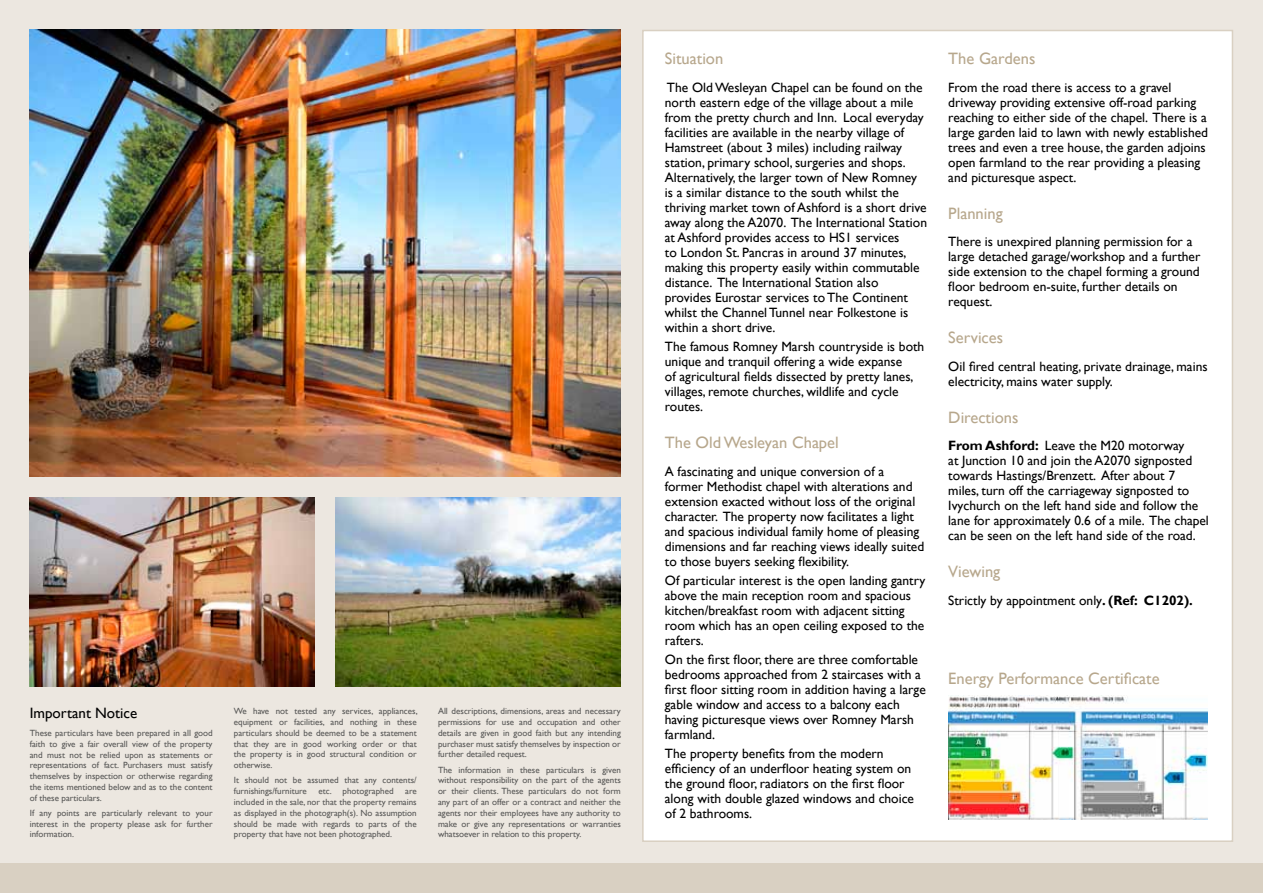
<style>
.page{position:relative;width:1263px;height:893px;background:#fff}
.page>*{position:absolute;margin:0;border:0;box-sizing:border-box;transform-origin:0 0}
.t1{font:16.5px "Gill Sans";color:#b7a78c}
.t2{font:15px "Gill Sans";color:#000}
.t3{font:13.5px/15px "Gill Sans";color:#000}
.t4{font:9px/10.8px "Gill Sans";color:#575756;text-align:justify}
.s1{font-weight:700}
</style>
<div class="page">
<div style="left:0;top:0;width:1263px;height:878px;background:#ece7e0"></div>
<div style="left:0;top:863px;width:1263px;height:30px;background:#d9d0c2"></div>
<img style="left:30px;top:30px;width:591px;height:446px">
<img style="left:30px;top:497px;width:285px;height:190px">
<img style="left:336px;top:497px;width:285px;height:190px">
<div style="left:643px;top:31px;width:589px;height:810px;background:#fff"></div>
<img style="left:948px;top:695px;width:260px;height:124px">
<p class="t2" style="left:30px;top:705px;width:109px">Important Notice</p>
<p class="t4" style="left:30px;top:728px;width:184px">These particulars have been prepared in all good faith to give a fair overall view of the property and must not be relied upon as statements or representations of fact. Purchasers must satisfy themselves by inspection or otherwise regarding the items mentioned below and as to the content of these particulars.</p>
<p class="t4" style="left:30px;top:808px;width:184px">If any points are particularly relevant to your interest in the property please ask for further information.</p>
<p class="t4" style="left:234px;top:706px;width:185px">We have not tested any services, appliances, equipment or facilities, and nothing in these particulars should be deemed to be a statement that they are in good working order or that the property is in good structural condition or otherwise.</p>
<p class="t4" style="left:234px;top:775px;width:184px">It should not be assumed that any contents/ furnishings/furniture</p>
<p class="t4" style="left:318px;top:786px;width:77px">etc. photographed</p>
<p class="t4" style="left:234px;top:786px;width:184px;text-indent:171px">are included in the sale, nor that the property remains as displayed in the photograph(s). No assumption should be made with regards to parts of the property that have not been photographed.</p>
<p class="t4" style="left:438px;top:706px;width:184px">All descriptions, dimensions, areas and necessary permissions for use and occupation and other details are given in good faith but any intending purchaser must satisfy themselves by inspection or further detailed request.</p>
<p class="t4" style="left:438px;top:764px;width:184px">The information in these particulars is given without responsibility on the part of the agents or their clients. These particulars do not form any part of an offer or a contract and neither the agents nor their employees have any authority to make or give any representations or warranties whatsoever in relation to this property.</p>
<p class="t1" style="left:665px;top:49px;width:60px">Situation</p>
<p class="t3" style="left:665px;top:80px;width:264px">The Old Wesleyan Chapel can be found on the north eastern edge of the village about a mile from the pretty church and Inn. Local everyday facilities are available in the nearby village of Hamstreet (about 3 miles) including railway station, primary school, surgeries and shops.<br>Alternatively, the larger town of New Romney is a similar distance to the south whilst the thriving market town of Ashford is a short drive away along the A2070. The International Station at Ashford provides access to HS1 services<br>to London St. Pancras in around 37 minutes, making this property easily within commutable distance. The International Station also provides Eurostar services to The Continent whilst the Channel Tunnel near Folkestone is within a short drive.</p>
<p class="t3" style="left:665px;top:339px;width:261px">The famous Romney Marsh countryside is both unique and tranquil offering a wide expanse<br>of agricultural fields dissected by pretty lanes, villages, remote churches, wildlife and cycle routes.</p>
<p class="t1" style="left:665px;top:433px;width:175px">The Old Wesleyan Chapel</p>
<p class="t3" style="left:665px;top:464px;width:261px">A fascinating and unique conversion of a former Methodist chapel with alterations and extension exacted without loss of the original character. The property now facilitates a light and spacious individual family home of pleasing dimensions and far reaching views ideally suited to those buyers seeking flexibility.</p>
<p class="t3" style="left:665px;top:573px;width:262px">Of particular interest is the open landing gantry above the main reception room and spacious kitchen/breakfast room with adjacent sitting room which has an open ceiling exposed to the rafters.</p>
<p class="t3" style="left:665px;top:652px;width:262px">On the first floor, there are three comfortable bedrooms approached from 2 staircases with a first floor sitting room in addition having a large gable window and access to a balcony each having picturesque views over Romney Marsh farmland.</p>
<p class="t3" style="left:665px;top:746px;width:251px">The property benefits from the modern efficiency of an underfloor heating system on the ground floor, radiators on the first floor along with double glazed windows and choice of 2 bathrooms.</p>
<p class="t1" style="left:948px;top:49px;width:89px">The Gardens</p>
<p class="t3" style="left:948px;top:80px;width:261px">From the road there is access to a gravel driveway providing extensive off-road parking reaching to either side of the chapel. There is a large garden laid to lawn with newly established trees and even a tree house, the garden adjoins open farmland to the rear providing a pleasing and picturesque aspect.</p>
<p class="t1" style="left:948px;top:203px;width:56px">Planning</p>
<p class="t3" style="left:948px;top:234px;width:254px">There is unexpired planning permission for a large detached garage/workshop and a further side extension to the chapel forming a ground floor bedroom en-suite, further details on request.</p>
<p class="t1" style="left:948px;top:328px;width:56px">Services</p>
<p class="t3" style="left:948px;top:359px;width:261px">Oil fired central heating, private drainage, mains electricity, mains water supply.</p>
<p class="t1" style="left:948px;top:407px;width:72px">Directions</p>
<p class="t3" style="left:948px;top:439px;width:262px"><span class="s1">From Ashford:</span> Leave the M20 motorway<br>at Junction 10 and join the A2070 signposted towards Hastings/Brenzett. After about 7 miles, turn off the carriageway signposted to Ivychurch on the left hand side and follow the lane for approximately 0.6 of a mile. The chapel can be seen on the left hand side of the road.</p>
<p class="t1" style="left:948px;top:562px;width:54px">Viewing</p>
<p class="t3" style="left:948px;top:593px;width:246px">Strictly by appointment only<span class="s1">. (Ref: C1202).</span></p>
<p class="t1" style="left:948px;top:669px;width:213px">Energy Performance Certificate</p>
</div>
